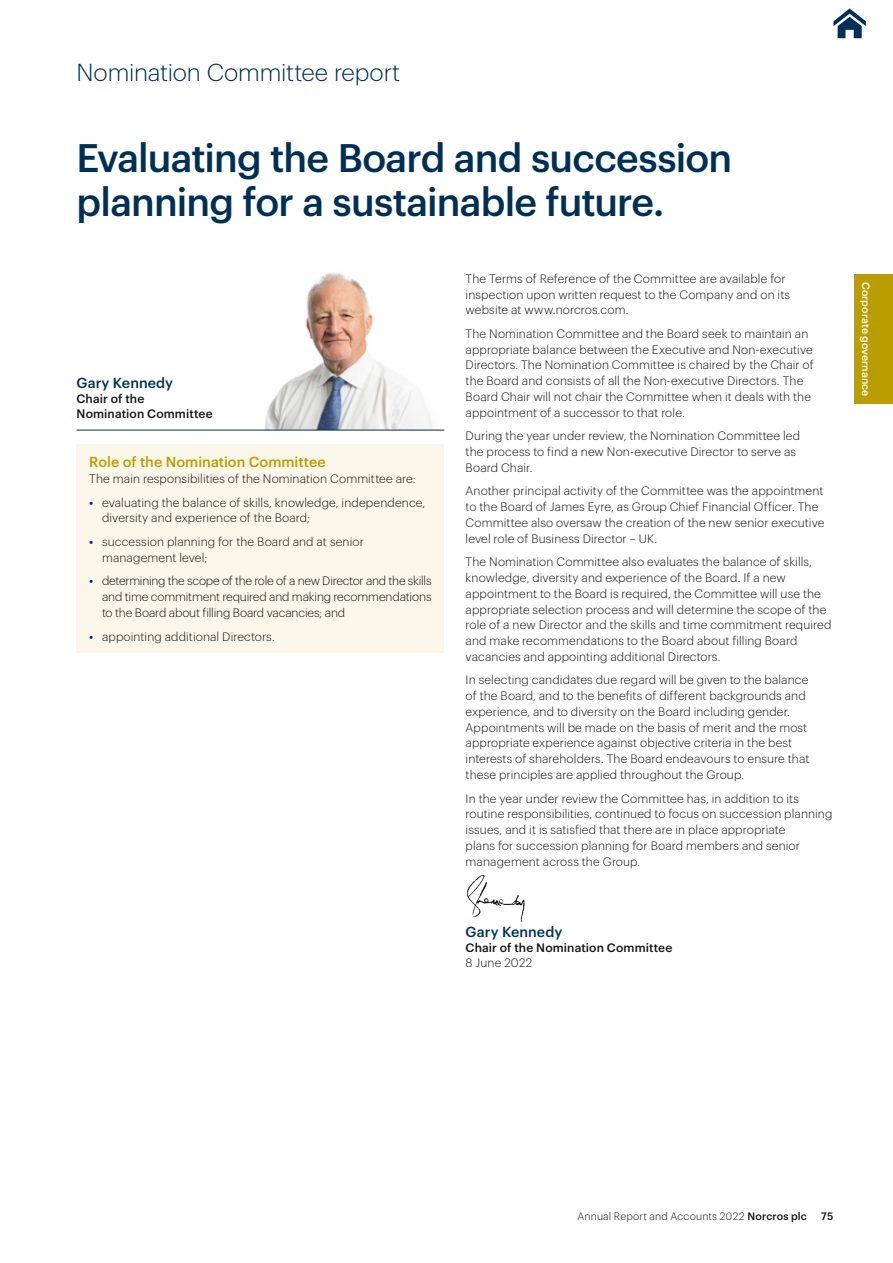
<style>
.page{position:relative;width:893px;height:1263px;background:#fff}
.page>*{position:absolute;margin:0;border:0;box-sizing:border-box;transform-origin:0 0}
.t1{font:500 39px/43.5px "Graphik";letter-spacing:-.02em;color:#002f56}
.t2{font:300 24px "Graphik";letter-spacing:-.005em;color:#002f56}
.t3{font:500 14.25px "Graphik";letter-spacing:.005em;color:#ba9e00}
.t4{font:500 14.25px "Graphik";letter-spacing:.005em;color:#002f56}
.t5{font:300 12px/15.8px "Graphik";letter-spacing:.01em;color:#131413}
.t6{font:500 12px/15px "Graphik";letter-spacing:.01em;color:#131413}
.t7{font:300 10.5px "Graphik";letter-spacing:.015em;color:#131413}
.t8{font:500 10.5px "Graphik";letter-spacing:.01em;color:#fff}
.t9{font:500 10.5px "Graphik";color:#131413}
.s1{font-weight:500;color:#002f56}
.s2{font-weight:500}
</style>
<div class="page">
<div style="left:855px;top:274px;width:38px;height:130px;background:#ba9e00"></div>
<img style="left:244px;top:272px;width:198px;height:158px">
<hr style="left:77px;top:430px;width:367px;height:1px;background:#002f56">
<div style="left:77px;top:444px;width:367px;height:209px;background:#faf6e9"></div>
<img style="left:467px;top:875px;width:58px;height:47px">
<svg style="left:833px;top:9px;width:33px;height:29px"></svg>
<h2 class="t2" style="left:77px;top:55px;width:325px">Nomination Committee report</h2>
<h1 class="t1" style="left:77px;top:133px;width:657px">Evaluating the Board and succession planning for a sustainable future.</h1>
<p class="t4" style="left:77px;top:372px;width:98px">Gary Kennedy</p>
<p class="t6" style="left:77px;top:390px;width:138px">Chair of the<br>Nomination Committee</p>
<p class="t3" style="left:89px;top:451px;width:238px">Role of the Nomination Committee</p>
<p class="t5" style="left:89px;top:470px;width:328px">The main responsibilities of the Nomination Committee are:</p>
<p class="t5" style="left:102px;top:494px;width:325px;text-indent:-13px"><span class="s1">•</span> evaluating the balance of skills, knowledge, independence, diversity and experience of the Board;</p>
<p class="t5" style="left:102px;top:533px;width:263px;text-indent:-13px"><span class="s1">•</span> succession planning for the Board and at senior management level;</p>
<p class="t5" style="left:102px;top:572px;width:331px;text-align:justify;text-indent:-13px"><span class="s1">•</span> determining the scope of the role of a new Director and the skills and time commitment required and making recommendations to the Board about filling Board vacancies; and</p>
<p class="t5" style="left:89px;top:627px;width:187px"><span class="s1">•</span> appointing additional Directors.</p>
<p class="t5" style="left:466px;top:270px;width:326px">The Terms of Reference of the Committee are available for inspection upon written request to the Company and on its website at www.norcros.com.</p>
<p class="t5" style="left:466px;top:325px;width:350px">The Nomination Committee and the Board seek to maintain an appropriate balance between the Executive and Non-executive Directors. The Nomination Committee is chaired by the Chair of the Board and consists of all the Non-executive Directors. The Board Chair will not chair the Committee when it deals with the appointment of a successor to that role.</p>
<p class="t5" style="left:466px;top:427px;width:336px">During the year under review, the Nomination Committee led the process to find a new Non-executive Director to serve as<br>Board Chair.</p>
<p class="t5" style="left:466px;top:482px;width:360px">Another principal activity of the Committee was the appointment to the Board of James Eyre, as Group Chief Financial Officer. The Committee also oversaw the creation of the new senior executive level role of Business Director – UK.</p>
<p class="t5" style="left:466px;top:553px;width:367px">The Nomination Committee also evaluates the balance of skills, knowledge, diversity and experience of the Board. If a new appointment to the Board is required, the Committee will use the appropriate selection process and will determine the scope of the role of a new Director and the skills and time commitment required and make recommendations to the Board about filling Board vacancies and appointing additional Directors.</p>
<p class="t5" style="left:466px;top:671px;width:345px">In selecting candidates due regard will be given to the balance of the Board, and to the benefits of different backgrounds and experience, and to diversity on the Board including gender.<br>Appointments will be made on the basis of merit and the most appropriate experience against objective criteria in the best interests of shareholders. The Board endeavours to ensure that these principles are applied throughout the Group.</p>
<p class="t5" style="left:466px;top:789px;width:368px">In the year under review the Committee has, in addition to its routine responsibilities, continued to focus on succession planning issues, and it is satisfied that there are in place appropriate<br>plans for succession planning for Board members and senior management across the Group.</p>
<p class="t4" style="left:466px;top:920px;width:98px">Gary Kennedy</p>
<p class="t6" style="left:466px;top:939px;width:208px">Chair of the Nomination Committee</p>
<p class="t5" style="left:466px;top:953px;width:68px">8 June 2022</p>
<p class="t8" style="left:874px;top:282px;width:116px;rotate:90deg">Corporate governance</p>
<p class="t7" style="left:577px;top:1209px;width:231px">Annual Report and Accounts 2022 <span class="s2">Norcros plc</span></p>
<p class="t9" style="left:821px;top:1209px;width:14px">75</p>
</div>
